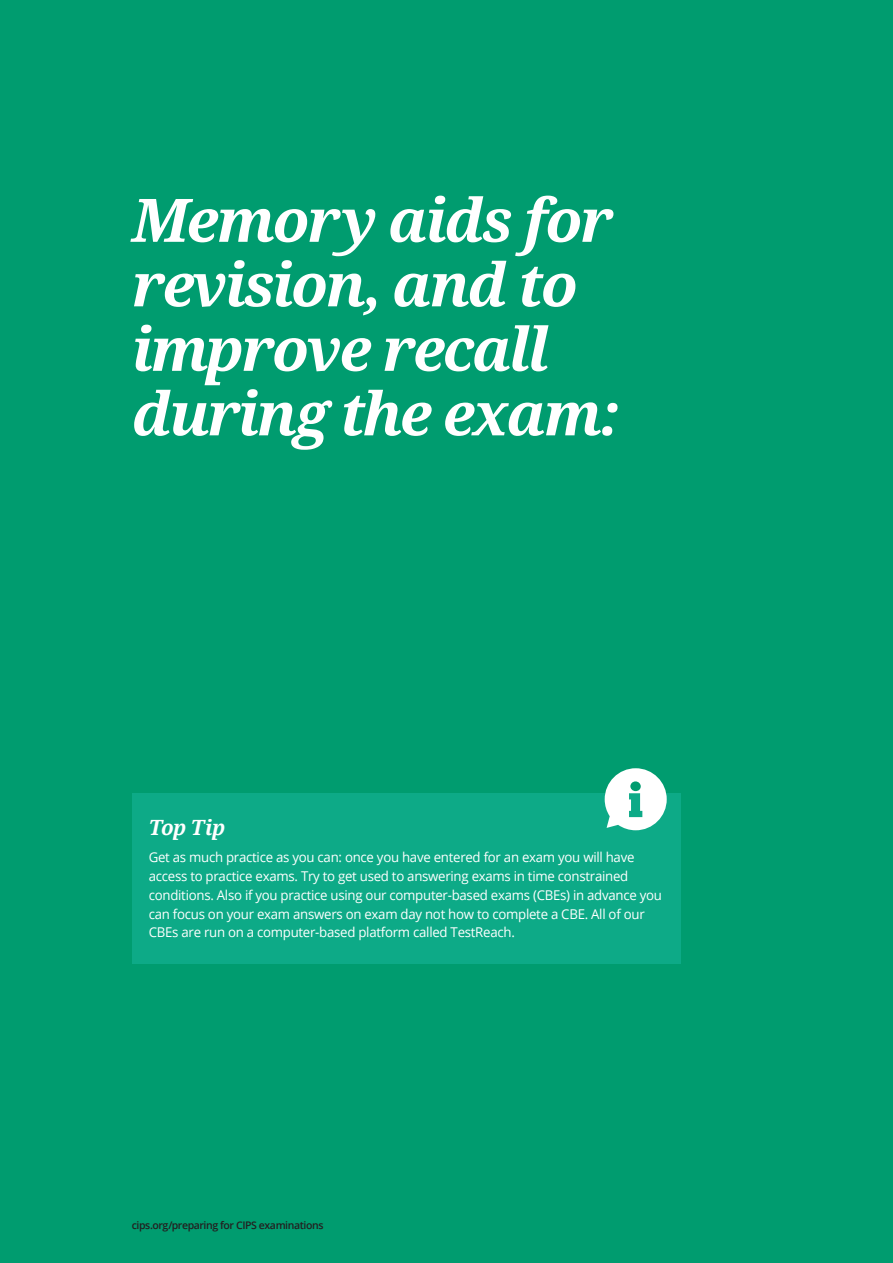
<style>
.page{position:relative;width:893px;height:1263px;background:#009c6f}
.page>*{position:absolute;margin:0;border:0;box-sizing:border-box;transform-origin:0 0}
.t1{font:italic 700 60px/64.5px "Droid Serif";letter-spacing:-.04em;color:#fff}
.t2{font:italic 700 21px "Droid Serif";letter-spacing:-.01em;color:#fff}
.t3{font:13.5px/18.8px "Open Sans";letter-spacing:-.02em;color:#fff}
.t4{font:600 10.5px "Open Sans";letter-spacing:-.04em;color:#231f20}
</style>
<div class="page">
<div style="left:132px;top:793px;width:548px;height:170px;background:#0daa87"></div>
<svg style="left:605px;top:768px;width:62px;height:62px"></svg>
<h1 class="t1" style="left:132px;top:186px;width:491px">Memory aids for revision, and to improve recall during the exam:</h1>
<h2 class="t2" style="left:149px;top:813px;width:78px">Top Tip</h2>
<p class="t3" style="left:149px;top:848px;width:515px">Get as much practice as you can: once you have entered for an exam you will have access to practice exams. Try to get used to answering exams in time constrained conditions. Also if you practice using our computer-based exams (CBEs) in advance you can focus on your exam answers on exam day not how to complete a CBE. All of our CBEs are run on a computer-based platform called TestReach.</p>
<p class="t4" style="left:132px;top:1218px;width:193px">cips.org/preparing for CIPS examinations</p>
</div>
